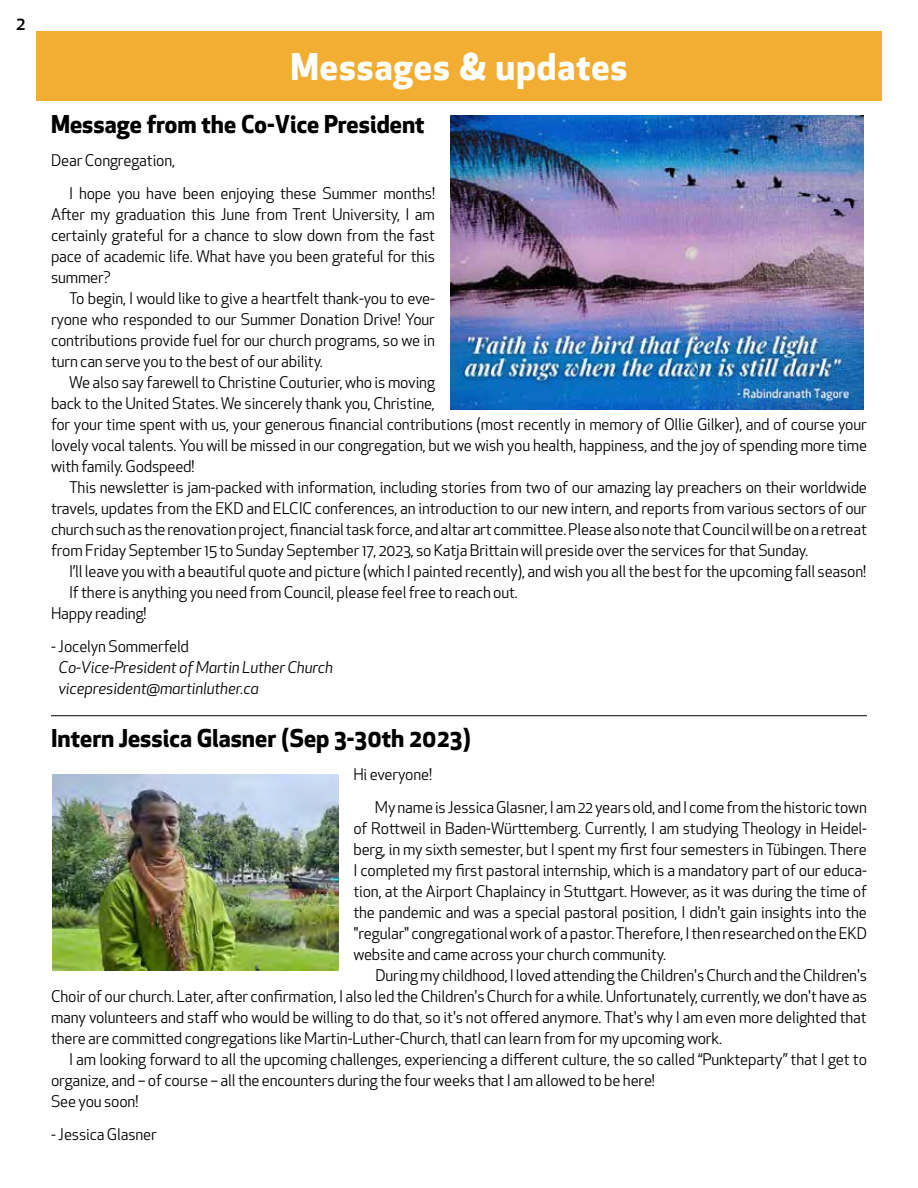
<style>
.page{position:relative;width:918px;height:1188px;background:#fff}
.page>*{position:absolute;margin:0;border:0;box-sizing:border-box;transform-origin:0 0}
.t1{font:700 36px "Apex New";letter-spacing:.025em;color:#fff}
.t2{font:700 24px "Apex New";color:#000}
.t3{font:500 18px "Apex New";color:#000}
.t4{font:15.75px/21px "Apex New";letter-spacing:-.01em;color:#000;text-align:justify}
.t5{font:italic 15.75px/21px "Apex New";letter-spacing:-.01em;color:#000}
</style>
<div class="page">
<hr style="left:51px;top:715px;width:816px;height:1px;background:#000">
<div style="left:36px;top:31px;width:846px;height:69px;background:#f2ae32"></div>
<img style="left:450px;top:115px;width:414px;height:294px">
<img style="left:52px;top:774px;width:286px;height:196px">
<p class="t3" style="left:16px;top:11px;width:11px">2</p>
<h1 class="t1" style="left:290px;top:41px;width:339px">Messages &amp; updates</h1>
<h2 class="t2" style="left:51px;top:107px;width:375px">Message from the Co-Vice President</h2>
<p class="t4" style="left:69px;top:144px;width:367px;line-height:33px;text-indent:-18px">Dear Congregation,<br>I hope you have been enjoying these Summer months!</p>
<p class="t4" style="left:51px;top:204px;width:386px">After my graduation this June from Trent University, I am certainly grateful for a chance to slow down from the fast pace of academic life. What have you been grateful for this summer?</p>
<p class="t4" style="left:51px;top:288px;width:386px;text-indent:18px">To begin, I would like to give a heartfelt thank-you to eve&shy;ryone who responded to our Summer Donation Drive! Your contributions provide fuel for our church programs, so we in turn can serve you to the best of our ability.</p>
<p class="t4" style="left:51px;top:372px;width:818px;text-align:left;text-indent:18px">We also say farewell to Christine Couturier, who is moving<br>back to the United States. We sincerely thank you, Christine,<br>for your time spent with us, your generous financial contributions (most recently in memory of Ollie Gilker), and of course your lovely vocal talents. You will be missed in our congregation, but we wish you health, happiness, and the joy of spending more time with family. Godspeed!</p>
<p class="t4" style="left:51px;top:477px;width:818px;text-indent:18px">This newsletter is jam-packed with information, including stories from two of our amazing lay preachers on their worldwide travels, updates from the EKD and ELCIC conferences, an introduction to our new intern, and reports from various sectors of our church such as the renovation project, financial task force, and altar art committee. Please also note that Council will be on a retreat from Friday September 15 to Sunday September 17, 2023, so Katja Brittain will preside over the services for that Sunday.</p>
<p class="t4" style="left:69px;top:561px;width:799px">I’ll leave you with a beautiful quote and picture (which I painted recently), and wish you all the best for the upcoming fall season!</p>
<p class="t4" style="left:69px;top:582px;width:450px">If there is anything you need from Council, please feel free to reach out.</p>
<p class="t4" style="left:51px;top:603px;width:97px">Happy reading!</p>
<p class="t4" style="left:51px;top:636px;width:140px">- Jocelyn Sommerfeld</p>
<p class="t5" style="left:59px;top:657px;width:276px">Co-Vice-President of Martin Luther Church vicepresident@martinluther.ca</p>
<h2 class="t2" style="left:51px;top:721px;width:422px">Intern Jessica Glasner (Sep 3-30th 2023)</h2>
<p class="t4" style="left:375px;top:758px;width:493px;line-height:33px;text-indent:-22px">Hi everyone!<br>My name is Jessica Glasner, I am 22 years old, and I come from the historic town</p>
<p class="t4" style="left:353px;top:818px;width:515px">of Rottweil in Baden-Württemberg. Currently, I am studying Theology in Heidel&shy;berg, in my sixth semester, but I spent my first four semesters in Tübingen. There I completed my first pastoral internship, which is a mandatory part of our educa&shy;tion, at the Airport Chaplaincy in Stuttgart. However, as it was during the time of the pandemic and was a special pastoral position, I didn't gain insights into the "regular" congregational work of a pastor. Therefore, I then researched on the EKD website and came across your church community.</p>
<p class="t4" style="left:51px;top:965px;width:818px;text-indent:324px">During my childhood, I loved attending the Children's Church and the Children's Choir of our church. Later, after confirmation, I also led the Children's Church for a while. Unfortunately, currently, we don't have as many volunteers and staff who would be willing to do that, so it's not offered anymore. That's why I am even more delighted that there are committed congregations like Martin-Luther-Church, thatI can learn from for my upcoming work.</p>
<p class="t4" style="left:51px;top:1049px;width:818px;text-align:left;text-indent:18px">I am looking forward to all the upcoming challenges, experiencing a different culture, the so called “Punkteparty” that I get to organize, and – of course – all the encounters during the four weeks that I am allowed to be here!<br>See you soon!</p>
<p class="t4" style="left:51px;top:1124px;width:107px">- Jessica Glasner</p>
</div>
